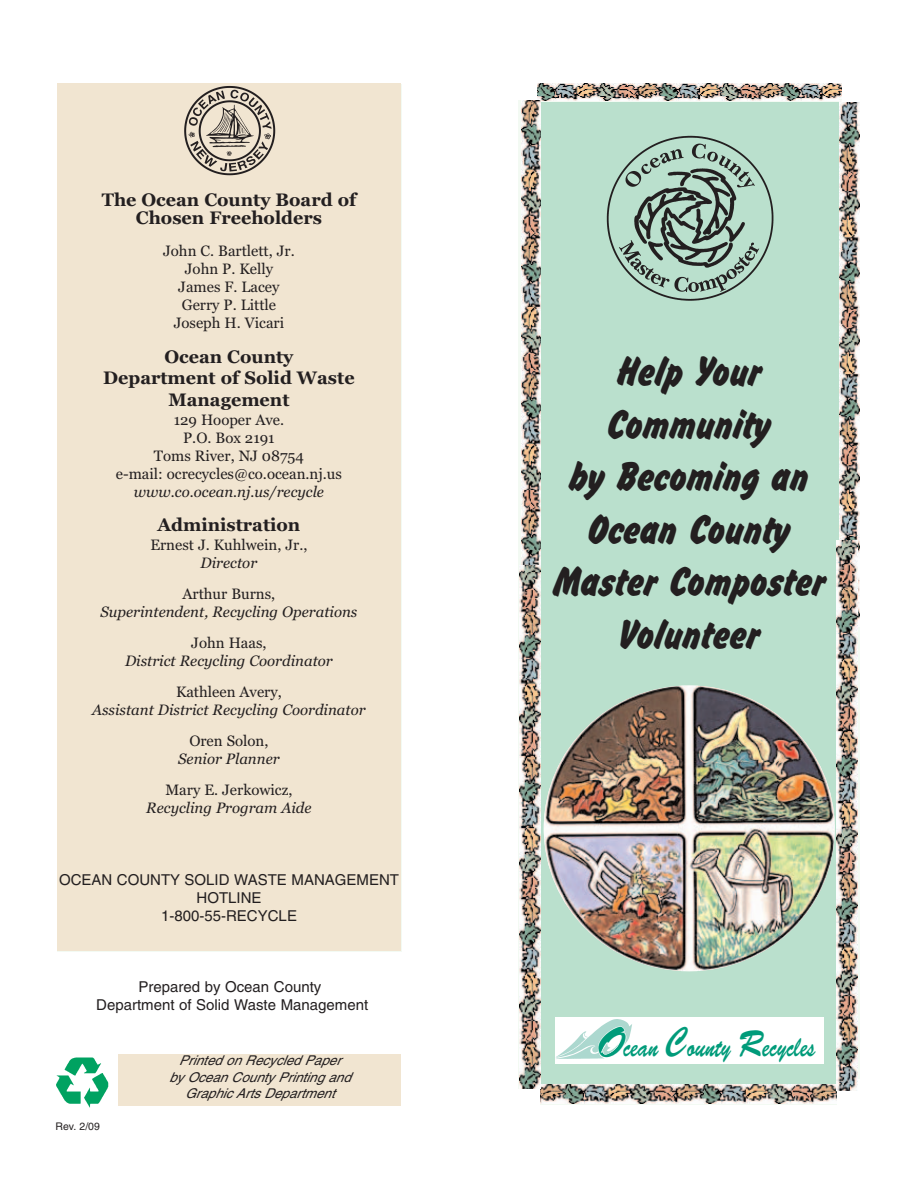
<style>
.page{position:relative;width:918px;height:1188px;background:#fff}
.page>*{position:absolute;margin:0;border:0;box-sizing:border-box;transform-origin:0 0}
.t1{font:45px/52.5px "Okay D";color:#231f20;text-align:center;scale:.95 1}
.t2{font:28.95px "Brush Script";color:#009b7a;scale:.72 1}
.t3{font:700 18px/21.6px "Georgia";color:#231f20;text-align:center}
.t4{font:15px/18px "Georgia";color:#231f20;text-align:center}
.t5{font:italic 15px "Georgia";color:#231f20}
.t6{font:15px/18px "Helvetica";color:#231f20;text-align:center}
.t7{font:italic 13.5px/16.2px "Helvetica";color:#231f20;text-align:center}
.t8{font:10.5px "Helvetica";color:#231f20}
.s1{font-size:43.95px}
.s2{font-size:36.3px}
</style>
<div class="page">
<div style="left:539px;top:93px;width:299px;height:993px;background:#bae0cd"></div>
<div style="left:555px;top:1017px;width:269px;height:47px;background:#fff"></div>
<div style="left:118px;top:1054px;width:283px;height:52px;background:#f1e5d1"></div>
<img style="left:603px;top:134px;width:173px;height:169px;border-radius:50%">
<div style="left:57px;top:83px;width:344px;height:792px;background:#f1e5d1"></div>
<img style="left:544px;top:686px;width:291px;height:285px;border-radius:50%">
<div style="left:57px;top:850px;width:344px;height:101px;background:#f1e5d1"></div>
<div style="left:541px;top:1085px;width:296px;height:20px;background:#f3faf3"></div>
<img style="left:541px;top:1085px;width:296px;height:19px">
<svg style="left:541px;top:100px;width:297px;height:1px"></svg>
<img style="left:537px;top:84px;width:305px;height:16px">
<div style="left:518px;top:100px;width:23px;height:989px;background:#f3faf3"></div>
<img style="left:521px;top:100px;width:20px;height:466px">
<div style="left:839px;top:99px;width:20px;height:980px;background:#fff"></div>
<img style="left:840px;top:102px;width:19px;height:517px">
<img style="left:519px;top:566px;width:22px;height:523px">
<svg style="left:836px;top:540px;width:1px;height:550px"></svg>
<img style="left:837px;top:540px;width:21px;height:550px">
<img style="left:181px;top:83px;width:99px;height:96px;border-radius:50%">
<img style="left:56px;top:1057px;width:53px;height:51px">
<img style="left:556px;top:1058px;width:49px;height:1px">
<svg style="left:556px;top:1019px;width:76px;height:39px"></svg>
<p class="t3" style="left:102px;top:191px;width:256px;line-height:18px">The Ocean County Board of<br>Chosen Freeholders</p>
<p class="t4" style="left:163px;top:242px;width:133px">John C. Bartlett, Jr.<br>John P. Kelly<br>James F. Lacey<br>Gerry P. Little<br>Joseph H. Vicari</p>
<p class="t3" style="left:103px;top:346px;width:253px">Ocean County<br>Department of Solid Waste<br>Management</p>
<p class="t4" style="left:116px;top:411px;width:228px">129 Hooper Ave.<br>P.O. Box 2191<br>Toms River, NJ 08754<br>e-mail: ocrecycles@co.ocean.nj.us</p>
<p class="t5" style="left:134px;top:483px;width:192px">www.co.ocean.nj.us/recycle</p>
<p class="t3" style="left:158px;top:514px;width:144px">Administration</p>
<p class="t4" style="left:150px;top:536px;width:159px">Ernest J. Kuhlwein, Jr.,</p>
<p class="t5" style="left:201px;top:554px;width:58px">Director</p>
<p class="t4" style="left:183px;top:585px;width:94px">Arthur Burns,</p>
<p class="t5" style="left:100px;top:603px;width:258px">Superintendent, Recycling Operations</p>
<p class="t4" style="left:191px;top:634px;width:77px">John Haas,</p>
<p class="t5" style="left:125px;top:652px;width:209px">District Recycling Coordinator</p>
<p class="t4" style="left:176px;top:683px;width:107px">Kathleen Avery,</p>
<p class="t5" style="left:92px;top:701px;width:275px">Assistant District Recycling Coordinator</p>
<p class="t4" style="left:189px;top:732px;width:81px">Oren Solon,</p>
<p class="t5" style="left:178px;top:750px;width:103px">Senior Planner</p>
<p class="t4" style="left:165px;top:781px;width:129px">Mary E. Jerkowicz,</p>
<p class="t5" style="left:146px;top:799px;width:167px">Recycling Program Aide</p>
<p class="t6" style="left:59px;top:872px;width:342px">OCEAN COUNTY SOLID WASTE MANAGEMENT<br>HOTLINE<br>1-800-55-RECYCLE</p>
<p class="t6" style="left:96px;top:979px;width:274px">Prepared by Ocean County<br>Department of Solid Waste Management</p>
<p class="t8" style="left:56px;top:1122px;width:46px">Rev. 2/09</p>
<p class="t7" style="left:169px;top:1054px;width:183px">Printed on Recycled Paper<br>by Ocean County Printing and<br>Graphic Arts Department</p>
<h1 class="t1" style="left:553px;top:344px;width:289px">Help Your<br>Community<br>by Becoming an<br>Ocean County<br>Master Composter<br>Volunteer</h1>
<h2 class="t2" style="left:597px;top:1035px;width:305px"><span class="s1">O</span>cean <span class="s2">C</span>ounty <span class="s2">R</span>ecycles</h2>
</div>
